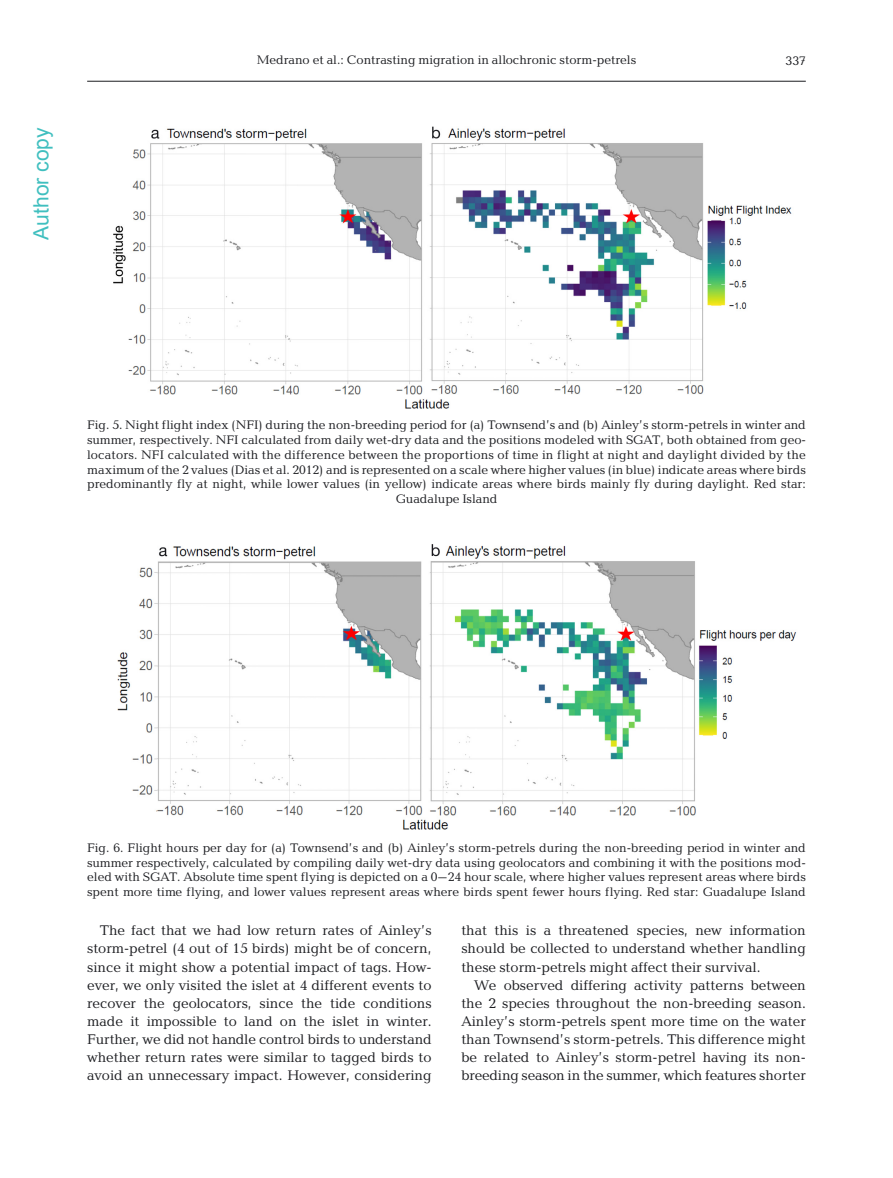
<style>
.page{position:relative;width:893px;height:1178px;background:#fff}
.page>*{position:absolute;margin:0;border:0;box-sizing:border-box;transform-origin:0 0}
.t1{font:21px "Arial";color:#40bfbf}
.t2{font:14.4px/18.1px "Baltica";color:#1b1c20;text-align:justify}
.t3{font:12.75px/14.9px "Baltica";color:#1b1c20;text-align:center}
</style>
<div class="page">
<hr style="left:87px;top:81px;width:719px;height:1px;background:#1b1c20">
<img style="left:113px;top:127px;width:679px;height:282px">
<img style="left:118px;top:544px;width:679px;height:285px">
<h1 class="t1" style="left:27px;top:240px;width:114px;rotate:-90deg">Author copy</h1>
<p class="t3" style="left:257px;top:53px;width:381px">Medrano et al.: Contrasting migration in allochronic storm-petrels</p>
<p class="t3" style="left:786px;top:55px;width:22px">337</p>
<p class="t3" style="left:87px;top:419px;width:720px">Fig. 5. Night flight index (NFI) during the non-breeding period for (a) Townsend’s and (b) Ainley’s storm-petrels in winter and summer, respectively. NFI calculated from daily wet-dry data and the positions modeled with SGAT, both obtained from geo - locators. NFI calculated with the difference between the proportions of time in flight at night and daylight divided by the maximum of the 2 values (Dias et al. 2012) and is represented on a scale where higher values (in blue) indicate areas where birds predominantly fly at night, while lower values (in yellow) indicate areas where birds mainly fly during daylight. Red star:<br>Guadalupe Island</p>
<p class="t3" style="left:87px;top:842px;width:720px;text-align:justify">Fig. 6. Flight hours per day for (a) Townsend’s and (b) Ainley’s storm-petrels during the non-breeding period in winter and summer respectively, calculated by compiling daily wet-dry data using geolocators and combining it with the positions mod&shy;eled with SGAT. Absolute time spent flying is depicted on a 0–24 hour scale, where higher values represent areas where birds spent more time flying, and lower values represent areas where birds spent fewer hours flying. Red star: Guadalupe Island</p>
<p class="t2" style="left:87px;top:923px;width:346px;text-indent:13px">The fact that we had low return rates of Ainley’s storm-petrel (4 out of 15 birds) might be of concern, since it might show a potential impact of tags. How - ever, we only visited the islet at 4 different events to recover the geolocators, since the tide conditions made it impossible to land on the islet in winter.<br>Further, we did not handle control birds to understand whether return rates were similar to tagged birds to avoid an unnecessary impact. However, considering</p>
<p class="t2" style="left:461px;top:923px;width:346px">that this is a threatened species, new information should be collected to understand whether handling these storm-petrels might affect their survival.</p>
<p class="t2" style="left:461px;top:977px;width:346px;text-indent:13px">We observed differing activity patterns between the 2 species throughout the non-breeding season.<br>Ainley’s storm-petrels spent more time on the water than Townsend’s storm-petrels. This difference might be related to Ainley’s storm-petrel having its non&shy;breeding season in the summer, which features shorter</p>
</div>
